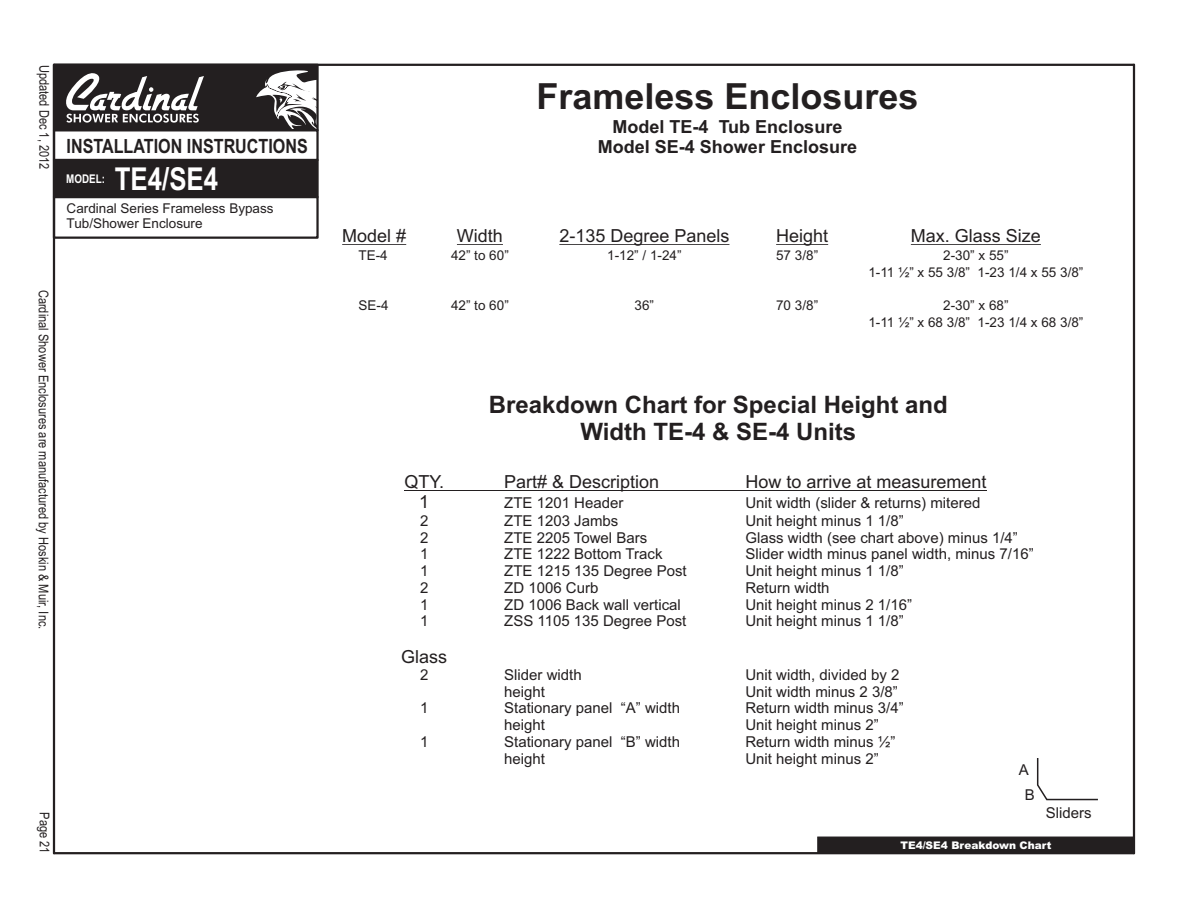
<style>
.page{position:relative;width:1188px;height:918px;background:#fff}
.page>*{position:absolute;margin:0;border:0;box-sizing:border-box;transform-origin:0 0}
.t1{font:700 36px "Arial";color:#231f20}
.t2{font:700 31.5px "Arial Narrow";color:#fff}
.t3{font:700 24px/26.8px "Arial";color:#231f20;text-align:center}
.t4{font:700 19.65px "Arial Narrow";color:#231f20}
.t5{font:18px "Arial";color:#231f20}
.t6{font:700 18px/20.1px "Arial";color:#231f20;text-align:center}
.t7{font:15px/24.9px "Arial";color:#231f20;text-align:center}
.t8{font:13.5px/16.8px "Arial";color:#231f20;text-align:center}
.t9{font:13.5px "Arial Narrow";color:#231f20}
.t10{font:700 12px "Arial Narrow";color:#fff}
.t11{font:900 10.5px "Arial";color:#fff}
</style>
<div class="page">
<div style="left:52px;top:158px;width:267px;height:41px;background:#231f20"></div>
<div style="left:53px;top:196px;width:266px;height:43px;border:2px solid #231f20"></div>
<div style="left:53px;top:129px;width:266px;height:32px;border:2px solid #231f20"></div>
<svg style="left:56px;top:67px;width:260px;height:61px"></svg>
<div style="left:53px;top:64px;width:266px;height:67px;border:2px solid #231f20"></div>
<hr style="left:1133px;top:65px;width:2px;height:788px;background:#231f20">
<hr style="left:54px;top:64px;width:1080px;height:2px;background:#231f20">
<hr style="left:54px;top:852px;width:1080px;height:2px;background:#231f20">
<div style="left:817px;top:837px;width:316px;height:15px;background:#231f20"></div>
<hr style="left:53px;top:65px;width:2px;height:788px;background:#231f20">
<hr style="left:404px;top:490px;width:582px;height:1px;background:#231f20">
<hr style="left:342px;top:244px;width:64px;height:1px;background:#231f20">
<hr style="left:457px;top:244px;width:46px;height:1px;background:#231f20">
<hr style="left:559px;top:244px;width:170px;height:1px;background:#231f20">
<hr style="left:776px;top:244px;width:52px;height:1px;background:#231f20">
<hr style="left:911px;top:244px;width:130px;height:1px;background:#231f20">
<svg style="left:1036px;top:758px;width:62px;height:43px"></svg>
<p class="t9" style="left:49px;top:65px;width:106px;rotate:90deg">Updated Dec 1, 2012</p>
<h3 class="t4" style="left:67px;top:138px;width:243px">INSTALLATION INSTRUCTIONS</h3>
<p class="t10" style="left:66px;top:174px;width:40px">MODEL:</p>
<h2 class="t2" style="left:115px;top:167px;width:105px">TE4/SE4</h2>
<p class="t8" style="left:67px;top:202px;width:209px;line-height:15.1px;text-align:left">Cardinal Series Frameless Bypass<br>Tub/Shower Enclosure</p>
<p class="t9" style="left:49px;top:290px;width:341px;rotate:90deg">Cardinal Shower Enclosures are manufactured by Hoskin &amp; Muir, Inc.</p>
<p class="t9" style="left:50px;top:812px;width:43px;rotate:90deg">Page 21</p>
<h1 class="t1" style="left:536px;top:83px;width:384px">Frameless Enclosures</h1>
<p class="t6" style="left:598px;top:118px;width:261px">Model TE-4 Tub Enclosure<br>Model SE-4 Shower Enclosure</p>
<p class="t5" style="left:342px;top:229px;width:66px">Model #</p>
<p class="t5" style="left:457px;top:229px;width:48px">Width</p>
<p class="t5" style="left:559px;top:229px;width:172px">2-135 Degree Panels</p>
<p class="t5" style="left:776px;top:229px;width:54px">Height</p>
<p class="t5" style="left:911px;top:229px;width:132px">Max. Glass Size</p>
<p class="t8" style="left:359px;top:248px;width:31px">TE-4</p>
<p class="t8" style="left:451px;top:248px;width:59px">42” to 60”</p>
<p class="t8" style="left:607px;top:248px;width:76px">1-12” / 1-24”</p>
<p class="t8" style="left:776px;top:248px;width:44px">57 3/8”</p>
<p class="t8" style="left:868px;top:248px;width:217px">2-30” x 55”<br>1-11 ½” x 55 3/8” 1-23 1/4 x 55 3/8”</p>
<p class="t8" style="left:359px;top:298px;width:32px">SE-4</p>
<p class="t8" style="left:451px;top:298px;width:59px">42” to 60”</p>
<p class="t8" style="left:635px;top:298px;width:21px">36”</p>
<p class="t8" style="left:776px;top:298px;width:44px">70 3/8”</p>
<p class="t8" style="left:868px;top:298px;width:217px">2-30” x 68”<br>1-11 ½” x 68 3/8” 1-23 1/4 x 68 3/8”</p>
<h3 class="t3" style="left:489px;top:394px;width:460px">Breakdown Chart for Special Height and<br>Width TE-4 &amp; SE-4 Units</h3>
<p class="t5" style="left:404px;top:475px;width:41px">QTY.</p>
<p class="t5" style="left:504px;top:475px;width:157px">Part# &amp; Description</p>
<p class="t5" style="left:745px;top:475px;width:243px">How to arrive at measurement</p>
<p class="t5" style="left:419px;top:495px;width:12px">1</p>
<p class="t7" style="left:504px;top:492px;width:121px">ZTE 1201 Header</p>
<p class="t7" style="left:745px;top:492px;width:237px">Unit width (slider &amp; returns) mitered</p>
<p class="t7" style="left:420px;top:509px;width:10px">2</p>
<p class="t7" style="left:504px;top:509px;width:116px">ZTE 1203 Jambs</p>
<p class="t7" style="left:745px;top:509px;width:160px">Unit height minus 1 1/8”</p>
<p class="t7" style="left:420px;top:526px;width:10px">2</p>
<p class="t7" style="left:504px;top:526px;width:145px">ZTE 2205 Towel Bars</p>
<p class="t7" style="left:745px;top:526px;width:274px">Glass width (see chart above) minus 1/4”</p>
<p class="t7" style="left:420px;top:543px;width:10px">1</p>
<p class="t7" style="left:504px;top:543px;width:160px">ZTE 1222 Bottom Track</p>
<p class="t7" style="left:745px;top:543px;width:290px">Slider width minus panel width, minus 7/16”</p>
<p class="t7" style="left:420px;top:560px;width:10px">1</p>
<p class="t7" style="left:504px;top:560px;width:184px">ZTE 1215 135 Degree Post</p>
<p class="t7" style="left:745px;top:560px;width:160px">Unit height minus 1 1/8”</p>
<p class="t7" style="left:420px;top:576px;width:10px">2</p>
<p class="t7" style="left:504px;top:576px;width:96px">ZD 1006 Curb</p>
<p class="t7" style="left:745px;top:576px;width:86px">Return width</p>
<p class="t7" style="left:420px;top:593px;width:10px">1</p>
<p class="t7" style="left:504px;top:593px;width:178px">ZD 1006 Back wall vertical</p>
<p class="t7" style="left:745px;top:593px;width:168px">Unit height minus 2 1/16”</p>
<p class="t7" style="left:420px;top:610px;width:10px">1</p>
<p class="t7" style="left:504px;top:610px;width:184px">ZSS 1105 135 Degree Post</p>
<p class="t7" style="left:745px;top:610px;width:160px">Unit height minus 1 1/8”</p>
<p class="t5" style="left:401px;top:649px;width:48px">Glass</p>
<p class="t7" style="left:420px;top:664px;width:10px">2</p>
<p class="t7" style="left:504px;top:664px;width:79px">Slider width</p>
<p class="t7" style="left:745px;top:664px;width:156px">Unit width, divided by 2</p>
<p class="t7" style="left:504px;top:680px;width:42px">height</p>
<p class="t7" style="left:745px;top:680px;width:154px">Unit width minus 2 3/8”</p>
<p class="t7" style="left:420px;top:697px;width:10px">1</p>
<p class="t7" style="left:504px;top:697px;width:177px">Stationary panel “A” width</p>
<p class="t7" style="left:745px;top:697px;width:160px">Return width minus 3/4”</p>
<p class="t7" style="left:504px;top:714px;width:42px">height</p>
<p class="t7" style="left:745px;top:714px;width:135px">Unit height minus 2”</p>
<p class="t7" style="left:420px;top:731px;width:10px">1</p>
<p class="t7" style="left:504px;top:731px;width:177px">Stationary panel “B” width</p>
<p class="t7" style="left:745px;top:731px;width:152px">Return width minus ½”</p>
<p class="t7" style="left:504px;top:747px;width:42px">height</p>
<p class="t7" style="left:745px;top:747px;width:135px">Unit height minus 2”</p>
<p class="t7" style="left:1019px;top:759px;width:18px">A<br>B</p>
<p class="t7" style="left:1046px;top:801px;width:47px">Sliders</p>
<p class="t11" style="left:901px;top:842px;width:153px">TE4/SE4 Breakdown Chart</p>
</div>
